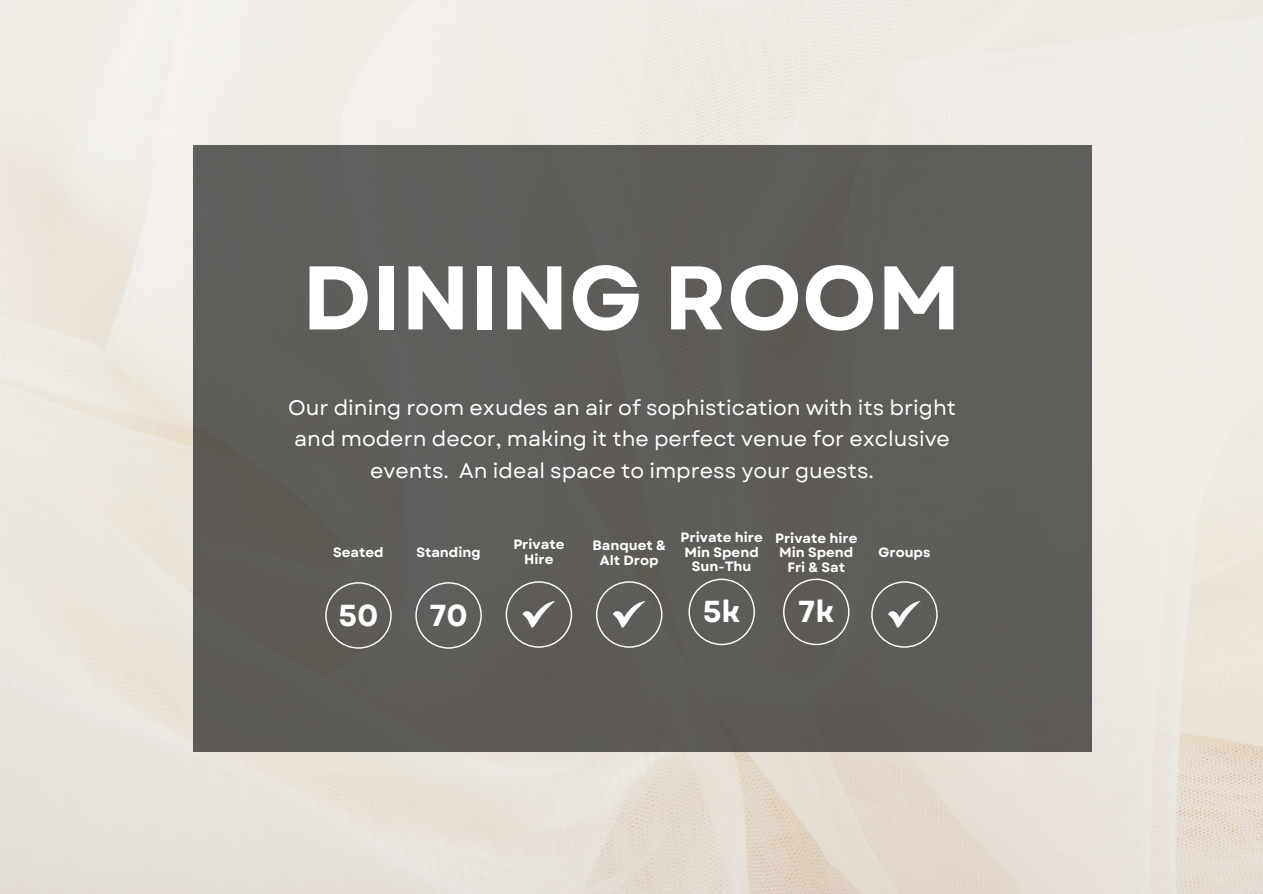
<style>
.page{position:relative;width:1263px;height:894px;background:#fff}
.page>*{position:absolute;margin:0;border:0;box-sizing:border-box;transform-origin:0 0}
.t1{font:700 90px "Garet";color:#fff}
.t2{font:700 30.3px "Garet";color:#fff}
.t3{font:21px/31.5px "Garet";color:#fff;text-align:center}
.t4{font:700 13.5px/14.5px "Garet";color:#fff;text-align:center}
</style>
<div class="page">
<img style="left:0;top:0;width:1263px;height:893px">
<div style="left:193px;top:145px;width:899px;height:606px;background:#5e5d5a"></div>
<svg style="left:325px;top:582px;width:67px;height:66px"></svg>
<svg style="left:415px;top:582px;width:67px;height:66px"></svg>
<svg style="left:506px;top:581px;width:66px;height:66px"></svg>
<svg style="left:596px;top:581px;width:66px;height:66px"></svg>
<svg style="left:688px;top:578px;width:67px;height:67px"></svg>
<svg style="left:783px;top:578px;width:66px;height:67px"></svg>
<svg style="left:871px;top:581px;width:67px;height:66px"></svg>
<h1 class="t1" style="left:302px;top:233px;width:660px">DINING ROOM</h1>
<p class="t3" style="left:288px;top:391px;width:670px">Our dining room exudes an air of sophistication with its bright and modern decor, making it the perfect venue for exclusive events. An ideal space to impress your guests.</p>
<p class="t4" style="left:333px;top:544px;width:52px">Seated</p>
<p class="t4" style="left:416px;top:544px;width:66px">Standing</p>
<p class="t4" style="left:513px;top:537px;width:53px">Private<br>Hire</p>
<p class="t4" style="left:592px;top:538px;width:75px">Banquet &amp;<br>Alt Drop</p>
<h2 class="t2" style="left:338px;top:593px;width:42px">50</h2>
<h2 class="t2" style="left:429px;top:593px;width:40px">70</h2>
<p class="t4" style="left:680px;top:530px;width:84px">Private hire<br>Min Spend<br>Sun-Thu</p>
<h2 class="t2" style="left:703px;top:589px;width:39px">5k</h2>
<p class="t4" style="left:775px;top:530px;width:84px">Private hire<br>Min Spend<br>Fri &amp; Sat</p>
<h2 class="t2" style="left:798px;top:589px;width:38px">7k</h2>
<p class="t4" style="left:878px;top:544px;width:54px">Groups</p>
</div>
